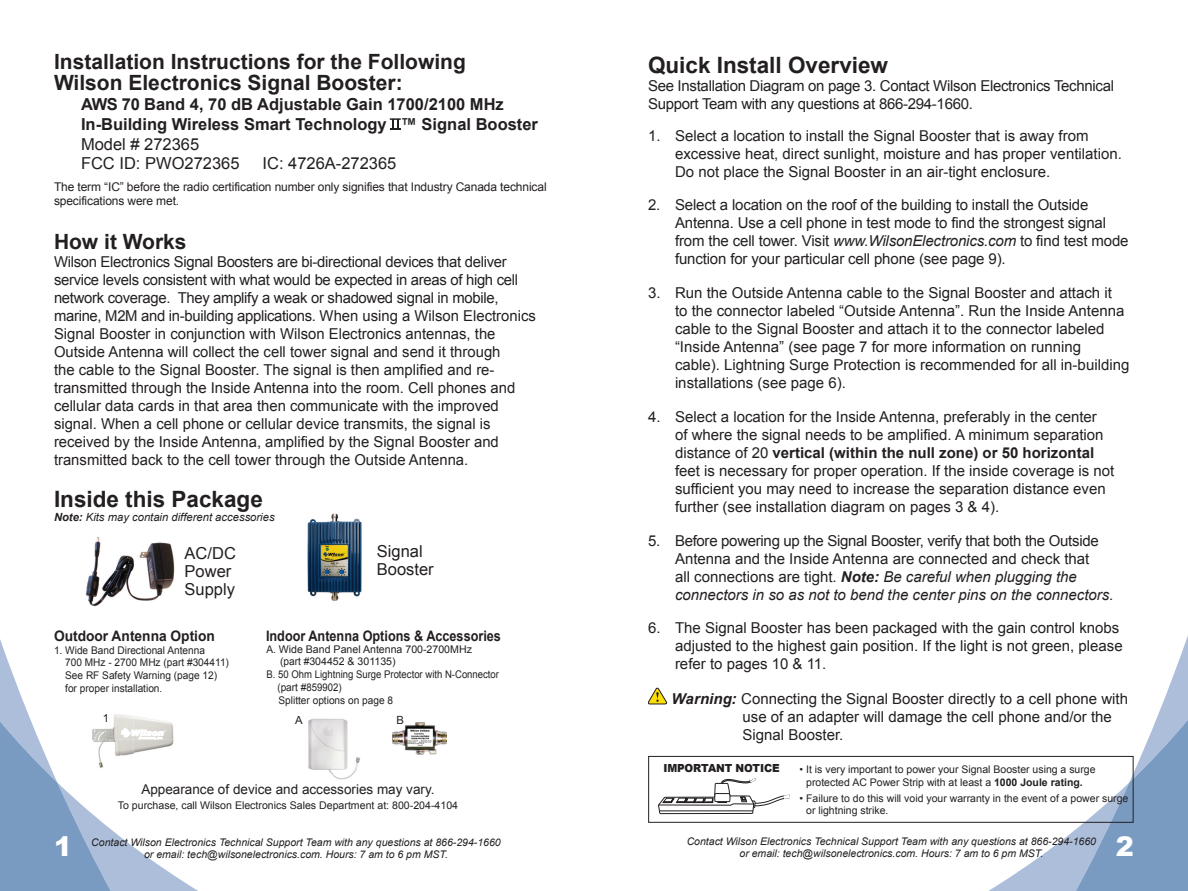
<style>
.page{position:relative;width:1188px;height:891px;background:#fff}
.page>*{position:absolute;margin:0;border:0;box-sizing:border-box;transform-origin:0 0}
.t1{font:900 27px "Arial";color:#fff}
.t2{font:700 22.5px "Arial";color:#231f20}
.t3{font:700 21px/21px "Arial";color:#231f20}
.t4{font:700 16.5px/19.8px "Arial";color:#231f20}
.t5{font:16.5px/18px "Arial";color:#231f20}
.t6{font:15px/18px "Arial";color:#231f20}
.t7{font:15px/18px "Arial";letter-spacing:-.02em;color:#231f20}
.t8{font:700 14.4px "Arial";color:#231f20;scale:.88 1}
.t9{font:700 14.4px "Arial";color:#231f20;scale:.95 1}
.t10{font:13.5px "Arial";color:#231f20}
.t11{font:12px/14.4px "Arial";letter-spacing:-.01em;color:#231f20}
.t12{font:italic 11.25px "Arial";color:#231f20}
.t13{font:11.25px "Arial";color:#231f20}
.t14{font:900 11.1px "Arial";letter-spacing:-.01em;color:#231f20;scale:.94 1}
.t15{font:10.65px/12.8px "Arial";color:#231f20;scale:.95 1}
.t16{font:10.65px "Arial";color:#231f20}
.t17{font:10.65px "Arial";color:#231f20;scale:.9 1}
.t18{font:italic 10.5px/12.6px "Arial";color:#231f20;text-align:center}
.t19{font:10.5px/12.6px "Arial";color:#231f20;text-align:center}
.s1{font-weight:700}
.s2{font-style:italic}
.s3{font-weight:700;font-style:italic}
</style>
<div class="page">
<svg style="left:988px;top:635px;width:200px;height:256px"></svg>
<img style="left:85px;top:537px;width:89px;height:69px">
<svg style="left:0;top:639px;width:198px;height:252px"></svg>
<img style="left:393px;top:723px;width:54px;height:31px">
<img style="left:308px;top:718px;width:52px;height:62px">
<svg style="left:390px;top:118px;width:11px;height:12px"></svg>
<svg style="left:648px;top:687px;width:20px;height:18px"></svg>
<svg style="left:658px;top:778px;width:132px;height:36px"></svg>
<div style="left:648px;top:756px;width:485px;height:67px;border:1px solid #231f20"></div>
<img style="left:307px;top:513px;width:55px;height:88px">
<h3 class="t3" style="left:54px;top:52px;width:413px">Installation Instructions for the Following<br>Wilson Electronics Signal Booster:</h3>
<p class="t4" style="left:81px;top:95px;width:459px">AWS 70 Band 4, 70 dB Adjustable Gain 1700/2100 MHz<br>In-Building Wireless Smart Technology ™ Signal Booster</p>
<p class="t5" style="left:81px;top:134px;width:160px;line-height:19.8px">Model # 272365<br>FCC ID: PWO272365</p>
<p class="t5" style="left:263px;top:155px;width:135px">IC: 4726A-272365</p>
<p class="t11" style="left:54px;top:179px;width:494px">The term “IC” before the radio certification number only signifies that Industry Canada technical specifications were met.</p>
<h3 class="t3" style="left:54px;top:232px;width:134px">How it Works</h3>
<p class="t6" style="left:54px;top:253px;width:483px">Wilson Electronics Signal Boosters are bi-directional devices that deliver service levels consistent with what would be expected in areas of high cell network coverage. They amplify a weak or shadowed signal in mobile, marine, M2M and in-building applications. When using a Wilson Electronics Signal Booster in conjunction with Wilson Electronics antennas, the Outside Antenna will collect the cell tower signal and send it through<br>the cable to the Signal Booster. The signal is then amplified and re&shy;transmitted through the Inside Antenna into the room. Cell phones and cellular data cards in that area then communicate with the improved signal. When a cell phone or cellular device transmits, the signal is received by the Inside Antenna, amplified by the Signal Booster and transmitted back to the cell tower through the Outside Antenna.</p>
<h2 class="t2" style="left:54px;top:484px;width:210px">Inside this Package</h2>
<p class="t5" style="left:377px;top:542px;width:58px">Signal<br>Booster</p>
<p class="t12" style="left:54px;top:509px;width:222px"><span class="s1">Note:</span> Kits may contain different accessories</p>
<p class="t5" style="left:185px;top:544px;width:53px">AC/DC<br>Power<br>Supply</p>
<p class="t9" style="left:54px;top:627px;width:171px">Outdoor Antenna Option</p>
<p class="t8" style="left:266px;top:627px;width:269px">Indoor Antenna Options &amp; Accessories</p>
<p class="t15" style="left:65px;top:644px;width:174px;text-indent:-11px">1. Wide Band Directional Antenna<br>700 MHz - 2700 MHz (part #304411)<br>See RF Safety Warning (page 12) for proper installation.</p>
<p class="t15" style="left:266px;top:643px;width:218px">A. Wide Band Panel Antenna 700-2700MHz</p>
<p class="t16" style="left:280px;top:655px;width:117px">(part #304452 &amp; 301135)</p>
<p class="t17" style="left:267px;top:667px;width:260px">B. 50 Ohm Lightning Surge Protector with N-Connector</p>
<p class="t17" style="left:278px;top:680px;width:73px">(part #859902)</p>
<p class="t15" style="left:279px;top:694px;width:122px">Splitter options on page 8</p>
<p class="t13" style="left:103px;top:711px;width:8px">1</p>
<p class="t13" style="left:295px;top:713px;width:9px">A</p>
<p class="t13" style="left:397px;top:713px;width:9px">B</p>
<p class="t10" style="left:141px;top:780px;width:295px">Appearance of device and accessories may vary.</p>
<h1 class="t1" style="left:54px;top:832px;width:20px">1</h1>
<p class="t16" style="left:118px;top:798px;width:342px">To purchase, call Wilson Electronics Sales Department at: 800-204-4104</p>
<p class="t18" style="left:91px;top:836px;width:411px">Contact Wilson Electronics Technical Support Team with any questions at 866-294-1660</p>
<p class="t18" style="left:144px;top:849px;width:305px">or email: tech@wilsonelectronics.com. Hours: 7 am to 6 pm MST.</p>
<h2 class="t2" style="left:648px;top:50px;width:242px">Quick Install Overview</h2>
<p class="t7" style="left:648px;top:77px;width:468px">See Installation Diagram on page 3. Contact Wilson Electronics Technical<br>Support Team with any questions at 866-294-1660.</p>
<p class="t6" style="left:675px;top:127px;width:448px;text-indent:-27px">1. Select a location to install the Signal Booster that is away from excessive heat, direct sunlight, moisture and has proper ventilation.<br>Do not place the Signal Booster in an air-tight enclosure.</p>
<p class="t6" style="left:675px;top:196px;width:455px;text-indent:-27px">2. Select a location on the roof of the building to install the Outside Antenna. Use a cell phone in test mode to find the strongest signal from the cell tower. Visit <span class="s2">www.WilsonElectronics.com</span> to find test mode function for your particular cell phone (see page 9).</p>
<p class="t6" style="left:675px;top:284px;width:456px;text-indent:-27px">3. Run the Outside Antenna cable to the Signal Booster and attach it<br>to the connector labeled “Outside Antenna”. Run the Inside Antenna cable to the Signal Booster and attach it to the connector labeled “Inside Antenna” (see page 7 for more information on running cable). Lightning Surge Protection is recommended for all in-building installations (see page 6).</p>
<p class="t6" style="left:675px;top:408px;width:441px;text-indent:-27px">4. Select a location for the Inside Antenna, preferably in the center<br>of where the signal needs to be amplified. A minimum separation distance of 20 <span class="s1">vertical (within the null zone) or 50 horizontal </span>feet is necessary for proper operation. If the inside coverage is not sufficient you may need to increase the separation distance even further (see installation diagram on pages 3 &amp; 4).</p>
<p class="t7" style="left:675px;top:532px;width:440px;text-indent:-27px">5. Before powering up the Signal Booster, verify that both the Outside Antenna and the Inside Antenna are connected and check that<br>all connections are tight. <span class="s3">Note:</span> <span class="s2">Be careful when plugging the connectors in so as not to bend the center pins on the connectors.</span></p>
<p class="t6" style="left:675px;top:619px;width:449px;text-indent:-27px">6. The Signal Booster has been packaged with the gain control knobs adjusted to the highest gain position. If the light is not green, please refer to pages 10 &amp; 11.</p>
<p class="t6" style="left:743px;top:690px;width:387px;text-indent:-71px"><span class="s3">Warning:</span> Connecting the Signal Booster directly to a cell phone with use of an adapter will damage the cell phone and/or the<br>Signal Booster.</p>
<p class="t14" style="left:663px;top:762px;width:125px">IMPORTANT NOTICE</p>
<p class="t19" style="left:799px;top:763px;width:298px">• It is very important to power your Signal Booster using a surge protected AC Power Strip with at least a <span class="s1">1000 Joule rating.</span></p>
<p class="t19" style="left:806px;top:792px;width:324px;text-align:left;text-indent:-7px">• Failure to do this will void your warranty in the event of a power surge or lightning strike.</p>
<p class="t18" style="left:687px;top:835px;width:411px">Contact Wilson Electronics Technical Support Team with any questions at 866-294-1660 or email: tech@wilsonelectronics.com. Hours: 7 am to 6 pm MST.</p>
<h1 class="t1" style="left:1116px;top:831px;width:20px">2</h1>
</div>
